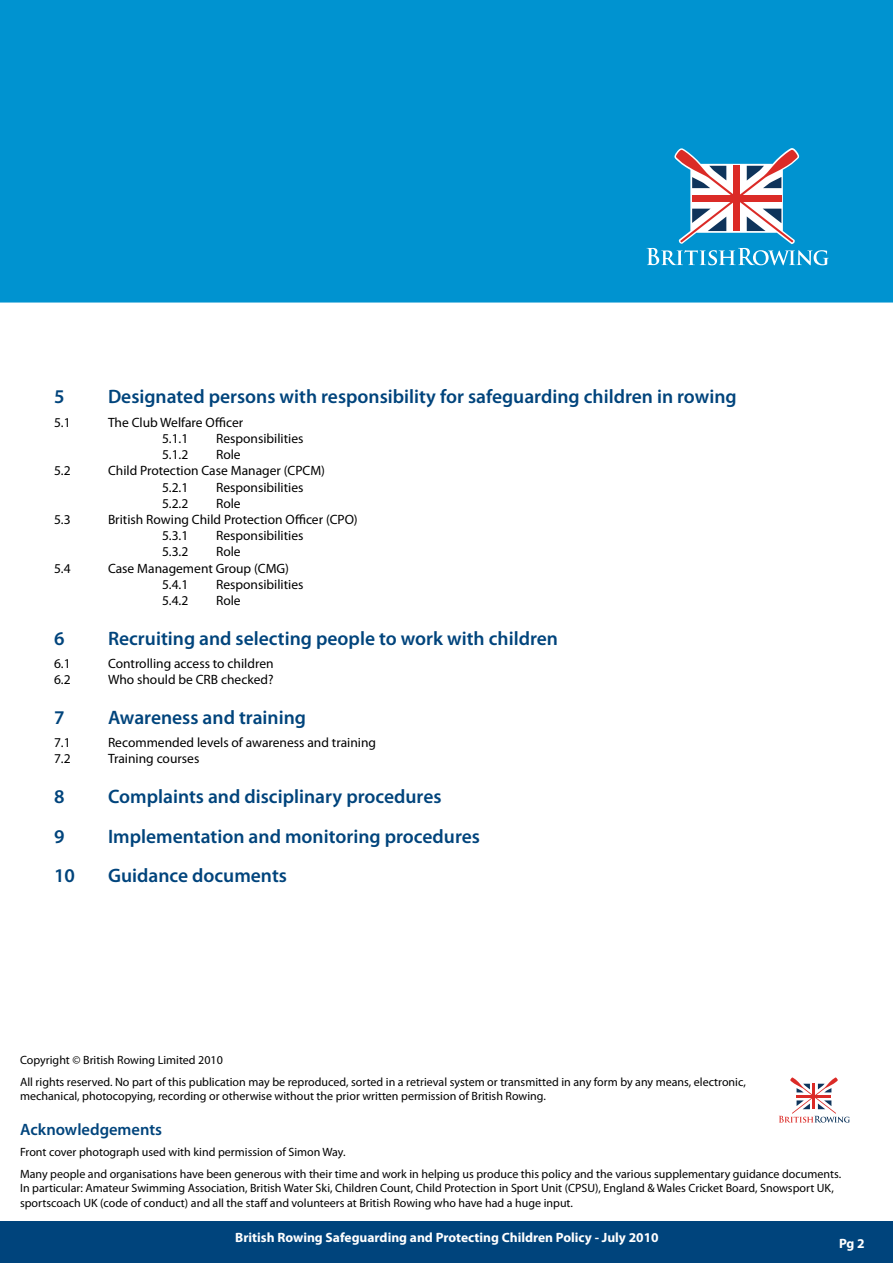
<style>
.page{position:relative;width:893px;height:1263px;background:#fff}
.page>*{position:absolute;margin:0;border:0;box-sizing:border-box;transform-origin:0 0}
.t1{font:600 19.5px "Myriad Pro";color:#00447c}
.t2{font:600 16.5px "Myriad Pro";color:#00447c}
.t3{font:13.5px/16.2px "Myriad Pro";color:#000}
.t4{font:700 13.5px "Myriad Pro";color:#fff}
.t5{font:12px/21.6px "Myriad Pro";color:#000}
</style>
<div class="page">
<div style="left:0;top:1221px;width:893px;height:42px;background:#00447c"></div>
<div style="left:0;top:0;width:893px;height:303px;background:#0093d0"></div>
<svg style="left:646px;top:149px;width:183px;height:116px"></svg>
<svg style="left:779px;top:1077px;width:71px;height:45px"></svg>
<h1 class="t1" style="left:54px;top:384px;width:12px">5</h1>
<h1 class="t1" style="left:108px;top:384px;width:630px">Designated persons with responsibility for safeguarding children in rowing</h1>
<p class="t3" style="left:54px;top:414px;width:18px">5.1</p>
<p class="t3" style="left:108px;top:414px;width:137px;text-align:center">The Club Welfare Officer<br>5.1.1</p>
<p class="t3" style="left:216px;top:430px;width:89px">Responsibilities</p>
<p class="t3" style="left:162px;top:446px;width:28px">5.1.2</p>
<p class="t3" style="left:216px;top:446px;width:26px">Role</p>
<p class="t3" style="left:54px;top:462px;width:18px">5.2</p>
<p class="t3" style="left:162px;top:462px;width:165px;text-indent:-54px">Child Protection Case Manager (CPCM)<br>5.2.1</p>
<p class="t3" style="left:216px;top:479px;width:89px">Responsibilities</p>
<p class="t3" style="left:162px;top:495px;width:28px">5.2.2</p>
<p class="t3" style="left:216px;top:495px;width:26px">Role</p>
<p class="t3" style="left:54px;top:511px;width:18px">5.3</p>
<p class="t3" style="left:162px;top:511px;width:197px;text-indent:-54px">British Rowing Child Protection Officer (CPO)<br>5.3.1</p>
<p class="t3" style="left:216px;top:527px;width:89px">Responsibilities</p>
<p class="t3" style="left:162px;top:543px;width:28px">5.3.2</p>
<p class="t3" style="left:216px;top:543px;width:26px">Role</p>
<p class="t3" style="left:54px;top:560px;width:18px">5.4</p>
<p class="t3" style="left:162px;top:560px;width:129px;text-indent:-54px">Case Management Group (CMG)<br>5.4.1</p>
<p class="t3" style="left:216px;top:576px;width:89px">Responsibilities</p>
<p class="t3" style="left:162px;top:592px;width:28px">5.4.2</p>
<p class="t3" style="left:216px;top:592px;width:26px">Role</p>
<h1 class="t1" style="left:54px;top:626px;width:12px">6</h1>
<h1 class="t1" style="left:108px;top:626px;width:452px">Recruiting and selecting people to work with children</h1>
<p class="t3" style="left:54px;top:655px;width:18px">6.1</p>
<p class="t3" style="left:108px;top:655px;width:167px">Controlling access to children</p>
<p class="t3" style="left:54px;top:671px;width:18px">6.2</p>
<p class="t3" style="left:108px;top:671px;width:167px">Who should be CRB checked?</p>
<h1 class="t1" style="left:54px;top:705px;width:12px">7</h1>
<h1 class="t1" style="left:108px;top:705px;width:200px">Awareness and training</h1>
<p class="t3" style="left:54px;top:734px;width:18px">7.1</p>
<p class="t3" style="left:108px;top:734px;width:270px">Recommended levels of awareness and training</p>
<p class="t3" style="left:54px;top:750px;width:18px">7.2</p>
<p class="t3" style="left:108px;top:750px;width:93px">Training courses</p>
<h1 class="t1" style="left:54px;top:784px;width:12px">8</h1>
<h1 class="t1" style="left:108px;top:784px;width:335px">Complaints and disciplinary procedures</h1>
<h1 class="t1" style="left:54px;top:824px;width:12px">9</h1>
<h1 class="t1" style="left:108px;top:824px;width:373px">Implementation and monitoring procedures</h1>
<h1 class="t1" style="left:54px;top:863px;width:22px">10</h1>
<h1 class="t1" style="left:108px;top:863px;width:181px">Guidance documents</h1>
<p class="t5" style="left:20px;top:1049px;width:727px">Copyright © British Rowing Limited 2010<br>All rights reserved. No part of this publication may be reproduced, sorted in a retrieval system or transmitted in any form by any means, electronic,</p>
<p class="t5" style="left:20px;top:1085px;width:527px">mechanical, photocopying, recording or otherwise without the prior written permission of British Rowing.</p>
<h2 class="t2" style="left:20px;top:1118px;width:144px">Acknowledgements</h2>
<p class="t5" style="left:20px;top:1141px;width:823px">Front cover photograph used with kind permission of Simon Way.<br>Many people and organisations have been generous with their time and work in helping us produce this policy and the various supplementary guidance documents.</p>
<p class="t5" style="left:20px;top:1181px;width:815px;line-height:14.4px">In particular: Amateur Swimming Association, British Water Ski, Children Count, Child Protection in Sport Unit (CPSU), England &amp; Wales Cricket Board, Snowsport UK, sportscoach UK (code of conduct) and all the staff and volunteers at British Rowing who have had a huge input.</p>
<p class="t4" style="left:235px;top:1229px;width:425px">British Rowing Safeguarding and Protecting Children Policy - July 2010</p>
<p class="t4" style="left:839px;top:1234px;width:27px">Pg 2</p>
</div>
